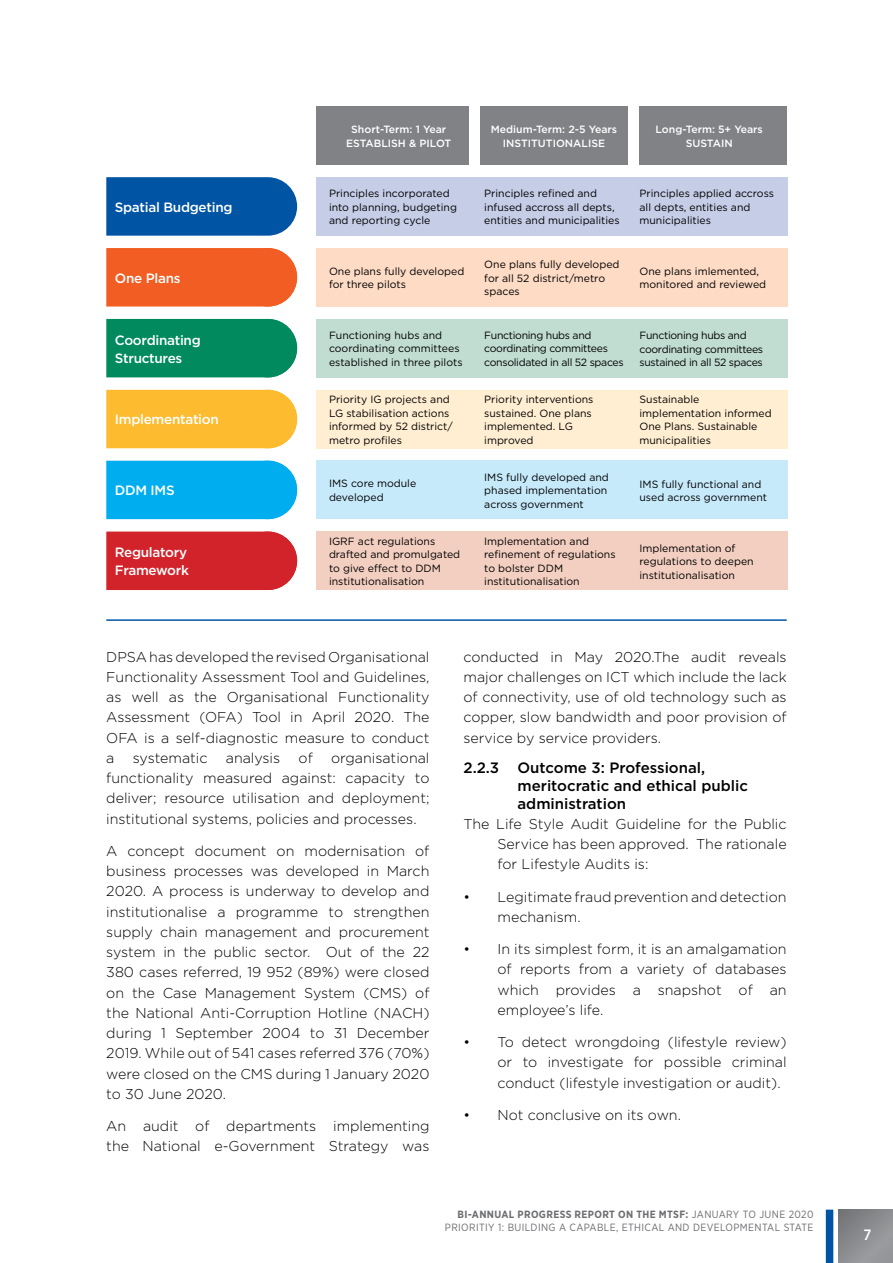
<style>
.page{position:relative;width:893px;height:1263px;background:#fff}
.page>*{position:absolute;margin:0;border:0;box-sizing:border-box;transform-origin:0 0}
.t1{font:500 15px/18px "Gotham";color:#000}
.t2{font:500 15px "Gotham Narrow";color:#fff}
.t3{font:300 14.25px/20.2px "Gotham";color:#000;text-align:justify}
.t4{font:500 13.5px/18px "Gotham";letter-spacing:-.02em;color:#fff}
.t5{font:10.5px/13.5px "Gotham";color:#000}
.t6{font:10.5px/13.5px "Gotham";letter-spacing:-.03em;color:#000}
.t7{font:10.5px/12.6px "Gotham Narrow";letter-spacing:.035em;color:#6d6e71;text-align:right}
.t8{font:500 10.5px/13.5px "Gotham";color:#fff;text-align:center}
.s1{font-weight:700}
</style>
<div class="page">
<div style="left:839px;top:1210px;width:54px;height:53px;background:linear-gradient(to right,#808285,#97999b)"></div>
<div style="left:826px;top:1210px;width:7px;height:53px;background:#0054a4"></div>
<div style="left:316px;top:177px;width:471px;height:59px;background:#c6cde7"></div>
<div style="left:316px;top:106px;width:152px;height:59px;background:#808285"></div>
<div style="left:480px;top:106px;width:148px;height:59px;background:#808285"></div>
<div style="left:639px;top:106px;width:148px;height:59px;background:#808285"></div>
<div style="left:316px;top:248px;width:471px;height:58px;background:#fddbc5"></div>
<div style="left:316px;top:319px;width:471px;height:58px;background:#c1ddd2"></div>
<div style="left:316px;top:390px;width:471px;height:58px;background:#ffeed2"></div>
<div style="left:316px;top:461px;width:471px;height:58px;background:#c7eafb"></div>
<div style="left:316px;top:531px;width:471px;height:59px;background:#f3cfc1"></div>
<svg style="left:106px;top:177px;width:191px;height:59px;background:#0a5ba7"></svg>
<div style="left:106px;top:248px;width:191px;height:58px;background:#f15d22"></div>
<div style="left:239px;top:248px;width:58px;height:58px;background:#f15d22;border-radius:50%"></div>
<div style="left:106px;top:319px;width:191px;height:58px;background:#008a5e"></div>
<div style="left:239px;top:319px;width:58px;height:58px;background:#008a5e;border-radius:50%"></div>
<div style="left:106px;top:390px;width:191px;height:58px;background:#fdbb30"></div>
<div style="left:239px;top:390px;width:58px;height:58px;background:#fdbb30;border-radius:50%"></div>
<div style="left:106px;top:461px;width:191px;height:58px;background:#00aeef"></div>
<div style="left:239px;top:461px;width:58px;height:58px;background:#00aeef;border-radius:50%"></div>
<div style="left:106px;top:531px;width:191px;height:59px;background:#d2232a"></div>
<div style="left:239px;top:531px;width:58px;height:59px;background:#d2232a;border-radius:50%"></div>
<hr style="left:106px;top:619px;width:681px;height:2px;background:#0054a4">
<p class="t4" style="left:115px;top:198px;width:119px">Spatial Budgeting</p>
<p class="t4" style="left:115px;top:269px;width:67px">One Plans</p>
<p class="t4" style="left:115px;top:331px;width:87px">Coordinating<br>Structures</p>
<p class="t4" style="left:115px;top:410px;width:106px">Implementation</p>
<p class="t4" style="left:115px;top:481px;width:61px">DDM IMS</p>
<p class="t4" style="left:115px;top:543px;width:76px">Regulatory<br>Framework</p>
<p class="t8" style="left:346px;top:123px;width:107px">Short-Term: 1 Year<br>ESTABLISH &amp; PILOT</p>
<p class="t8" style="left:655px;top:123px;width:109px">Long-Term: 5+ Years<br>SUSTAIN</p>
<p class="t8" style="left:491px;top:123px;width:128px">Medium-Term: 2-5 Years<br>INSTITUTIONALISE</p>
<p class="t5" style="left:329px;top:186px;width:129px">Principles incorporated into planning, budgeting and reporting cycle</p>
<p class="t5" style="left:329px;top:264px;width:137px">One plans fully developed for three pilots</p>
<p class="t5" style="left:329px;top:328px;width:135px">Functioning hubs and coordinating committees established in three pilots</p>
<p class="t5" style="left:329px;top:392px;width:125px">Priority IG projects and<br>LG stabilisation actions informed by 52 district/ metro profiles</p>
<p class="t5" style="left:329px;top:477px;width:89px">IMS core module developed</p>
<p class="t5" style="left:329px;top:534px;width:133px">IGRF act regulations drafted and promulgated to give effect to DDM institutionalisation</p>
<p class="t5" style="left:484px;top:186px;width:137px">Principles refined and infused accross all depts, entities and municipalities</p>
<p class="t5" style="left:484px;top:257px;width:137px">One plans fully developed for all 52 district/metro spaces</p>
<p class="t6" style="left:484px;top:328px;width:141px">Functioning hubs and coordinating committees consolidated in all 52 spaces</p>
<p class="t5" style="left:484px;top:392px;width:111px">Priority interventions sustained. One plans implemented. LG improved</p>
<p class="t5" style="left:484px;top:470px;width:126px">IMS fully developed and phased implementation across government</p>
<p class="t5" style="left:484px;top:534px;width:133px">Implementation and refinement of regulations to bolster DDM institutionalisation</p>
<p class="t5" style="left:639px;top:187px;width:136px">Principles applied accross all depts, entities and municipalities</p>
<p class="t5" style="left:639px;top:264px;width:128px">One plans imlemented, monitored and reviewed</p>
<p class="t6" style="left:639px;top:328px;width:125px">Functioning hubs and coordinating committees sustained in all 52 spaces</p>
<p class="t5" style="left:639px;top:392px;width:134px">Sustainable implementation informed<br>One Plans. Sustainable municipalities</p>
<p class="t5" style="left:639px;top:477px;width:129px">IMS fully functional and used across government</p>
<p class="t5" style="left:639px;top:541px;width:116px">Implementation of regulations to deepen institutionalisation</p>
<p class="t3" style="left:106px;top:646px;width:325px">DPSA has developed the revised Organisational Functionality Assessment Tool and Guidelines, as well as the Organisational Functionality Assessment (OFA) Tool in April 2020. The OFA is a self-diagnostic measure to conduct a</p>
<p class="t3" style="left:133px;top:747px;width:76px">systematic</p>
<p class="t3" style="left:226px;top:747px;width:56px">analysis</p>
<p class="t3" style="left:299px;top:747px;width:16px">of</p>
<p class="t3" style="left:106px;top:747px;width:325px;text-indent:225px">organisational functionality measured against: capacity to deliver; resource utilisation and deployment; institutional systems, policies and processes.</p>
<p class="t3" style="left:106px;top:840px;width:325px">A concept document on modernisation of business processes was developed in March 2020. A process is underway to develop and institutionalise a programme to strengthen supply chain management and procurement system in the public sector. Out of the 22<br>380 cases referred, 19 952 (89%) were closed on the Case Management System (CMS) of the National Anti-Corruption Hotline (NACH) during 1 September 2004 to 31 December 2019. While out of 541 cases referred 376 (70%) were closed on the CMS during 1 January 2020 to 30 June 2020.</p>
<p class="t3" style="left:106px;top:1115px;width:325px">An audit of departments implementing the National e-Government Strategy was</p>
<p class="t3" style="left:463px;top:646px;width:325px">conducted in May 2020.The audit reveals major challenges on ICT which include the lack of connectivity, use of old technology such as copper, slow bandwidth and poor provision of service by service providers.</p>
<p class="t1" style="left:517px;top:758px;width:232px;text-indent:-54px">2.2.3 Outcome 3: Professional, meritocratic and ethical public administration</p>
<p class="t3" style="left:497px;top:813px;width:291px;text-indent:-34px">The Life Style Audit Guideline for the Public Service has been approved. The rationale for Lifestyle Audits is:</p>
<p class="t3" style="left:497px;top:886px;width:291px;text-indent:-34px">• Legitimate fraud prevention and detection mechanism.</p>
<p class="t3" style="left:497px;top:938px;width:291px;text-indent:-34px">• In its simplest form, it is an amalgamation of reports from a variety of databases which provides a snapshot of an employee’s life.</p>
<p class="t3" style="left:497px;top:1031px;width:291px;text-indent:-34px">• To detect wrongdoing (lifestyle review) or to investigate for possible criminal conduct (lifestyle investigation or audit).</p>
<p class="t3" style="left:463px;top:1104px;width:219px">• Not conclusive on its own.</p>
<p class="t7" style="left:445px;top:1208px;width:370px"><span class="s1">BI-ANNUAL PROGRESS REPORT ON THE MTSF:</span> JANUARY TO JUNE 2020<br>PRIORITIY 1: BUILDING A CAPABLE, ETHICAL AND DEVELOPMENTAL STATE</p>
<p class="t2" style="left:863px;top:1226px;width:9px">7</p>
</div>
